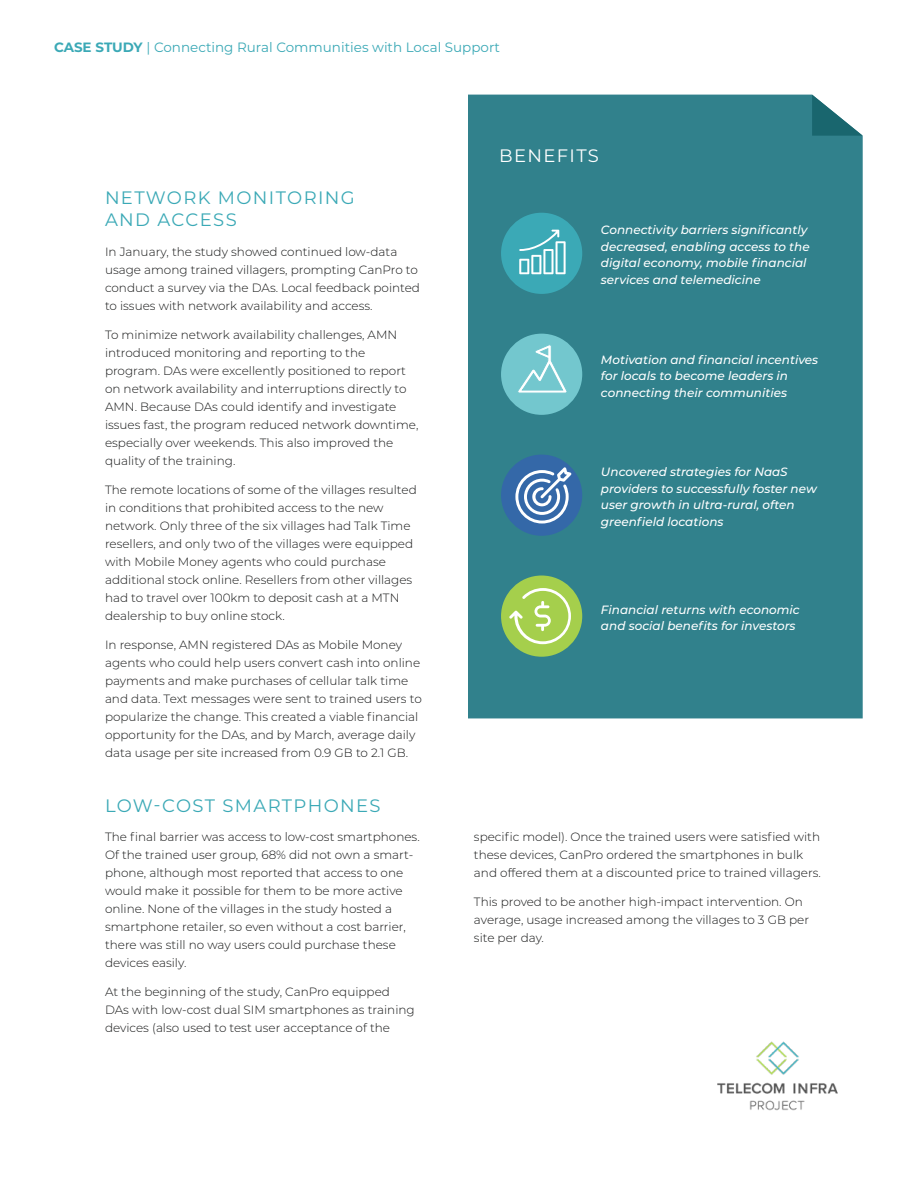
<style>
.page{position:relative;width:918px;height:1188px;background:#fff}
.page>*{position:absolute;margin:0;border:0;box-sizing:border-box;transform-origin:0 0}
.t1{font:700 21.3px "Montserrat";color:#fff}
.t2{font:18px/22.5px "Montserrat";letter-spacing:.075em;color:#3ba9b6}
.t3{font:18px "Montserrat";letter-spacing:.075em;color:#fff}
.t4{font:13.5px "Montserrat";color:#3ba9b6}
.t5{font:300 12px/18px "Montserrat";color:#141515}
.t6{font:italic 500 12px/16.5px "Montserrat";color:#fff}
.s1{font-weight:700}
</style>
<div class="page">
<div style="left:468px;top:95px;width:395px;height:623px;background:#31818c"></div>
<div style="left:501px;top:213px;width:81px;height:81px;background:#3ba9b6;border-radius:50%"></div>
<svg style="left:519px;top:230px;width:47px;height:44px"></svg>
<div style="left:501px;top:334px;width:81px;height:81px;background:#73c7ce;border-radius:50%"></div>
<svg style="left:518px;top:345px;width:49px;height:48px"></svg>
<div style="left:501px;top:576px;width:81px;height:81px;background:#a5cf4c;border-radius:50%"></div>
<svg style="left:509px;top:588px;width:62px;height:56px"></svg>
<svg style="left:812px;top:95px;width:51px;height:41px"></svg>
<div style="left:501px;top:455px;width:81px;height:81px;background:#3468a8;border-radius:50%"></div>
<svg style="left:515px;top:467px;width:56px;height:57px"></svg>
<img style="left:717px;top:1041px;width:121px;height:70px">
<p class="t4" style="left:54px;top:38px;width:448px"><span class="s1">CASE STUDY</span> | Connecting Rural Communities with Local Support</p>
<h2 class="t2" style="left:105px;top:186px;width:251px">NETWORK MONITORING<br>AND ACCESS</h2>
<p class="t5" style="left:105px;top:242px;width:317px">In January, the study showed continued low-data usage among trained villagers, prompting CanPro to conduct a survey via the DAs. Local feedback pointed to issues with network availability and access.</p>
<p class="t5" style="left:105px;top:325px;width:315px">To minimize network availability challenges, AMN introduced monitoring and reporting to the program. DAs were excellently positioned to report on network availability and interruptions directly to AMN. Because DAs could identify and investigate issues fast, the program reduced network downtime, especially over weekends. This also improved the quality of the training.</p>
<p class="t5" style="left:105px;top:481px;width:313px">The remote locations of some of the villages resulted in conditions that prohibited access to the new network. Only three of the six villages had Talk Time resellers, and only two of the villages were equipped with Mobile Money agents who could purchase additional stock online. Resellers from other villages had to travel over 100km to deposit cash at a MTN dealership to buy online stock.</p>
<p class="t5" style="left:105px;top:636px;width:318px">In response, AMN registered DAs as Mobile Money agents who could help users convert cash into online payments and make purchases of cellular talk time and data. Text messages were sent to trained users to popularize the change. This created a viable financial opportunity for the DAs, and by March, average daily data usage per site increased from 0.9 GB to 2.1 GB.</p>
<h2 class="t2" style="left:105px;top:794px;width:277px">LOW-COST SMARTPHONES</h2>
<p class="t5" style="left:105px;top:828px;width:316px">The final barrier was access to low-cost smartphones.<br>Of the trained user group, 68% did not own a smart&shy;phone, although most reported that access to one would make it possible for them to be more active online. None of the villages in the study hosted a smartphone retailer, so even without a cost barrier, there was still no way users could purchase these devices easily.</p>
<p class="t5" style="left:105px;top:983px;width:311px">At the beginning of the study, CanPro equipped<br>DAs with low-cost dual SIM smartphones as training devices (also used to test user acceptance of the</p>
<h2 class="t3" style="left:499px;top:144px;width:101px">BENEFITS</h2>
<h1 class="t1" style="left:499px;top:143px;width:84px">Results</h1>
<p class="t6" style="left:601px;top:221px;width:210px">Connectivity barriers significantly decreased, enabling access to the digital economy, mobile financial services and telemedicine</p>
<p class="t6" style="left:601px;top:351px;width:219px">Motivation and financial incentives for locals to become leaders in connecting their communities</p>
<p class="t6" style="left:601px;top:463px;width:217px">Uncovered strategies for NaaS providers to successfully foster new user growth in ultra-rural, often greenfield locations</p>
<p class="t6" style="left:601px;top:601px;width:200px">Financial returns with economic and social benefits for investors</p>
<p class="t5" style="left:474px;top:828px;width:348px">specific model). Once the trained users were satisfied with these devices, CanPro ordered the smartphones in bulk and offered them at a discounted price to trained villagers.</p>
<p class="t5" style="left:474px;top:893px;width:337px">This proved to be another high-impact intervention. On average, usage increased among the villages to 3 GB per site per day.</p>
</div>
